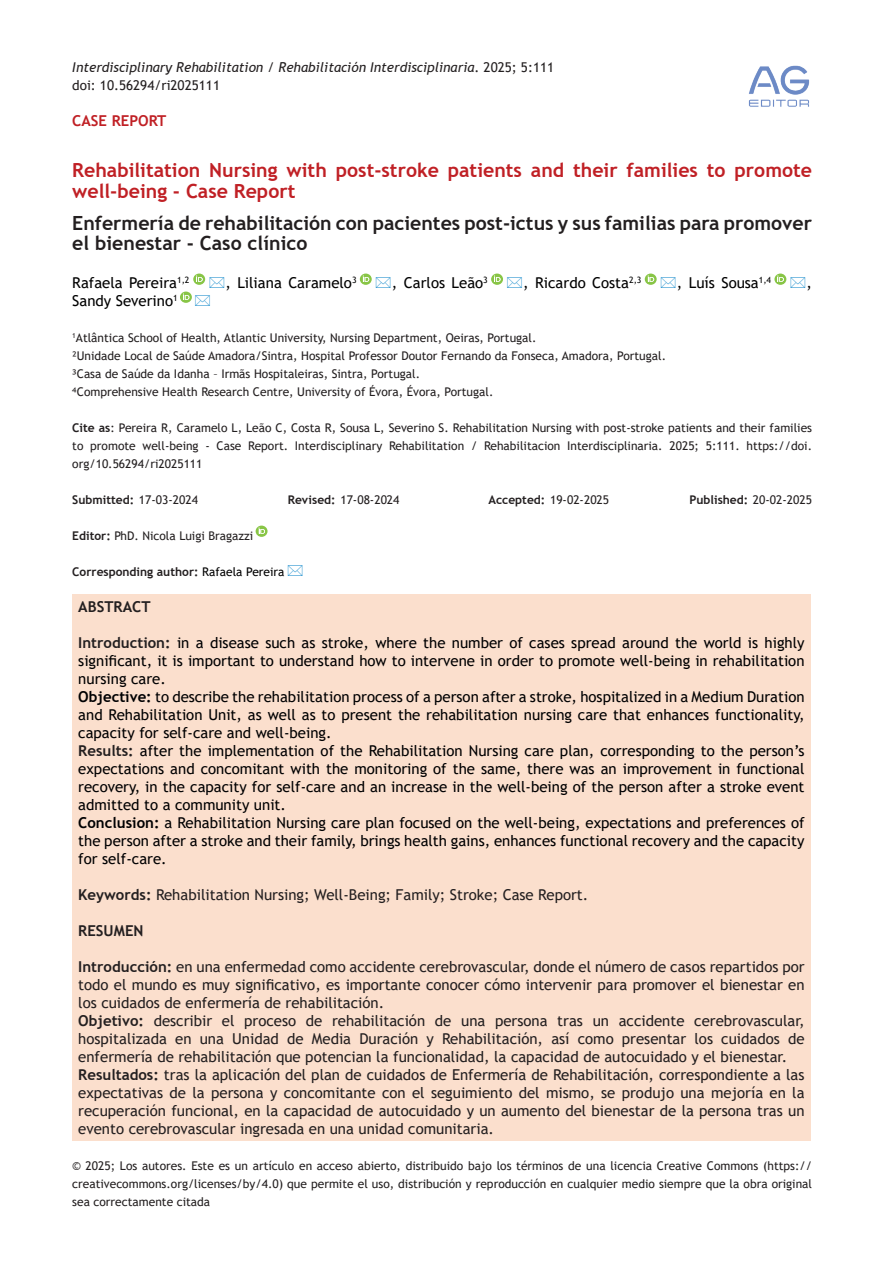
<style>
.page{position:relative;width:893px;height:1263px;background:#fff}
.page>*{position:absolute;margin:0;border:0;box-sizing:border-box;transform-origin:0 0}
.t1{font:700 19.5px/19.5px "Trebuchet MS";color:#231f20}
.t2{font:700 19.5px/21px "Trebuchet MS";color:#c02025}
.t3{font:15px/18px "Trebuchet MS";color:#000001;text-align:justify}
.t4{font:15px/18px "Trebuchet MS";color:#231f20;text-align:justify}
.t5{font:15px "Trebuchet MS";color:#000}
.t6{font:700 15px "Trebuchet MS";color:#231f20}
.t7{font:700 15px "Trebuchet MS";color:#c02025}
.t8{font:italic 13.5px "Trebuchet MS";color:#231f20}
.t9{font:13.5px "Trebuchet MS";color:#231f20}
.t10{font:12px/18px "Trebuchet MS";color:#231f20;text-align:justify}
.t11{font:700 12px "Trebuchet MS";color:#231f20}
.s1{font-style:normal}
.s2{font-weight:700}
.s3{font-weight:400}
.s4{font-weight:400;color:#000}
.s5{font-weight:700;color:#231f20}
</style>
<div class="page">
<div style="left:72px;top:594px;width:739px;height:546px;background:#fbdfcd"></div>
<svg style="left:256px;top:526px;width:12px;height:11px"></svg>
<img style="left:748px;top:65px;width:62px;height:42px">
<svg style="left:360px;top:274px;width:12px;height:11px"></svg>
<svg style="left:491px;top:274px;width:12px;height:11px"></svg>
<svg style="left:645px;top:274px;width:12px;height:11px"></svg>
<svg style="left:774px;top:274px;width:13px;height:11px"></svg>
<svg style="left:180px;top:274px;width:26px;height:29px"></svg>
<p class="t8" style="left:72px;top:59px;width:483px">Interdisciplinary Rehabilitation / Rehabilitación Interdisciplinaria<span class="s1">. 2025; 5:111</span></p>
<p class="t9" style="left:72px;top:77px;width:149px">doi: 10.56294/ri2025111</p>
<p class="t7" style="left:72px;top:111px;width:96px">CASE REPORT</p>
<p class="t2" style="left:72px;top:159px;width:741px">Rehabilitation Nursing with post-stroke patients and their families to promote well-being - Case Report</p>
<p class="t1" style="left:72px;top:214px;width:741px">Enfermería de rehabilitación con pacientes post-ictus y sus familias para promover el bienestar - Caso clínico</p>
<p class="t5" style="left:72px;top:273px;width:119px">Rafaela Pereira<sup>1,2</sup></p>
<p class="t5" style="left:225px;top:273px;width:133px">, Liliana Caramelo<sup>3</sup></p>
<p class="t5" style="left:392px;top:273px;width:97px">, Carlos Leão<sup>3</sup></p>
<p class="t5" style="left:523px;top:273px;width:120px">, Ricardo Costa<sup>2,3</sup></p>
<p class="t5" style="left:677px;top:273px;width:96px">, Luís Sousa<sup>1,4</sup></p>
<p class="t5" style="left:807px;top:273px;width:7px">,</p>
<p class="t5" style="left:72px;top:291px;width:107px">Sandy Severino<sup>1</sup></p>
<p class="t10" style="left:72px;top:329px;width:466px"><sup>1</sup>Atlântica School of Health, Atlantic University, Nursing Department, Oeiras, Portugal.</p>
<p class="t10" style="left:72px;top:347px;width:595px">2Unidade Local de Saúde Amadora/Sintra, Hospital Professor Doutor Fernando da Fonseca, Amadora, Portugal.</p>
<p class="t10" style="left:72px;top:365px;width:349px">3Casa de Saúde da Idanha – Irmãs Hospitaleiras, Sintra, Portugal.</p>
<p class="t10" style="left:72px;top:383px;width:423px">⁴Comprehensive Health Research Centre, University of Évora, Évora, Portugal.</p>
<p class="t10" style="left:72px;top:419px;width:741px"><span class="s2">Cite as</span>: Pereira R, Caramelo L, Leão C, Costa R, Sousa L, Severino S. Rehabilitation Nursing with post-stroke patients and their families to promote well-being - Case Report. Interdisciplinary Rehabilitation / Rehabilitacion Interdisciplinaria. 2025; 5:111. https://doi. org/10.56294/ri2025111</p>
<p class="t11" style="left:72px;top:492px;width:127px">Submitted: <span class="s3">17-03-2024</span></p>
<p class="t10" style="left:288px;top:491px;width:113px"><span class="s2">Revised:</span> 17-08-2024</p>
<p class="t10" style="left:488px;top:491px;width:122px"><span class="s2">Accepted:</span> 19-02-2025</p>
<p class="t11" style="left:689px;top:492px;width:124px">Published: <span class="s3">20-02-2025</span></p>
<p class="t10" style="left:72px;top:527px;width:183px"><span class="s2">Editor:</span> PhD. Nicola Luigi Bragazzi</p>
<p class="t11" style="left:72px;top:564px;width:214px">Corresponding author: <span class="s4">Rafaela Pereira</span></p>
<p class="t6" style="left:78px;top:597px;width:74px">ABSTRACT</p>
<p class="t3" style="left:78px;top:634px;width:728px"><span class="s5">Introduction:</span> in a disease such as stroke, where the number of cases spread around the world is highly significant, it is important to understand how to intervene in order to promote well-being in rehabilitation nursing care.</p>
<p class="t3" style="left:78px;top:688px;width:728px"><span class="s2">Objective:</span> to describe the rehabilitation process of a person after a stroke, hospitalized in a Medium Duration and Rehabilitation Unit, as well as to present the rehabilitation nursing care that enhances functionality, capacity for self-care and well-being.</p>
<p class="t3" style="left:78px;top:742px;width:728px"><span class="s5">Results:</span> after the implementation of the Rehabilitation Nursing care plan, corresponding to the person’s expectations and concomitant with the monitoring of the same, there was an improvement in functional recovery, in the capacity for self-care and an increase in the well-being of the person after a stroke event admitted to a community unit.</p>
<p class="t3" style="left:78px;top:814px;width:728px"><span class="s2">Conclusion:</span> a Rehabilitation Nursing care plan focused on the well-being, expectations and preferences of the person after a stroke and their family, brings health gains, enhances functional recovery and the capacity for self-care.</p>
<p class="t4" style="left:78px;top:886px;width:512px"><span class="s2">Keywords:</span> Rehabilitation Nursing; Well‐ Being; Family; Stroke; Case Report.</p>
<p class="t6" style="left:78px;top:921px;width:67px">RESUMEN</p>
<p class="t4" style="left:78px;top:958px;width:728px"><span class="s2">Introducción:</span> en una enfermedad como accidente cerebrovascular, donde el número de casos repartidos por todo el mundo es muy significativo, es importante conocer cómo intervenir para promover el bienestar en los cuidados de enfermería de rehabilitación.</p>
<p class="t4" style="left:78px;top:1012px;width:728px"><span class="s2">Objetivo:</span> describir el proceso de rehabilitación de una persona tras un accidente cerebrovascular, hospitalizada en una Unidad de Media Duración y Rehabilitación, así como presentar los cuidados de enfermería de rehabilitación que potencian la funcionalidad, la capacidad de autocuidado y el bienestar.</p>
<p class="t4" style="left:78px;top:1066px;width:728px"><span class="s2">Resultados:</span> tras la aplicación del plan de cuidados de Enfermería de Rehabilitación, correspondiente a las expectativas de la persona y concomitante con el seguimiento del mismo, se produjo una mejoría en la recuperación funcional, en la capacidad de autocuidado y un aumento del bienestar de la persona tras un evento cerebrovascular ingresada en una unidad comunitaria.</p>
<p class="t10" style="left:72px;top:1157px;width:741px">© 2025; Los autores. Este es un artículo en acceso abierto, distribuido bajo los términos de una licencia Creative Commons (https:// creativecommons.org/licenses/by/4.0) que permite el uso, distribución y reproducción en cualquier medio siempre que la obra original sea correctamente citada</p>
</div>
